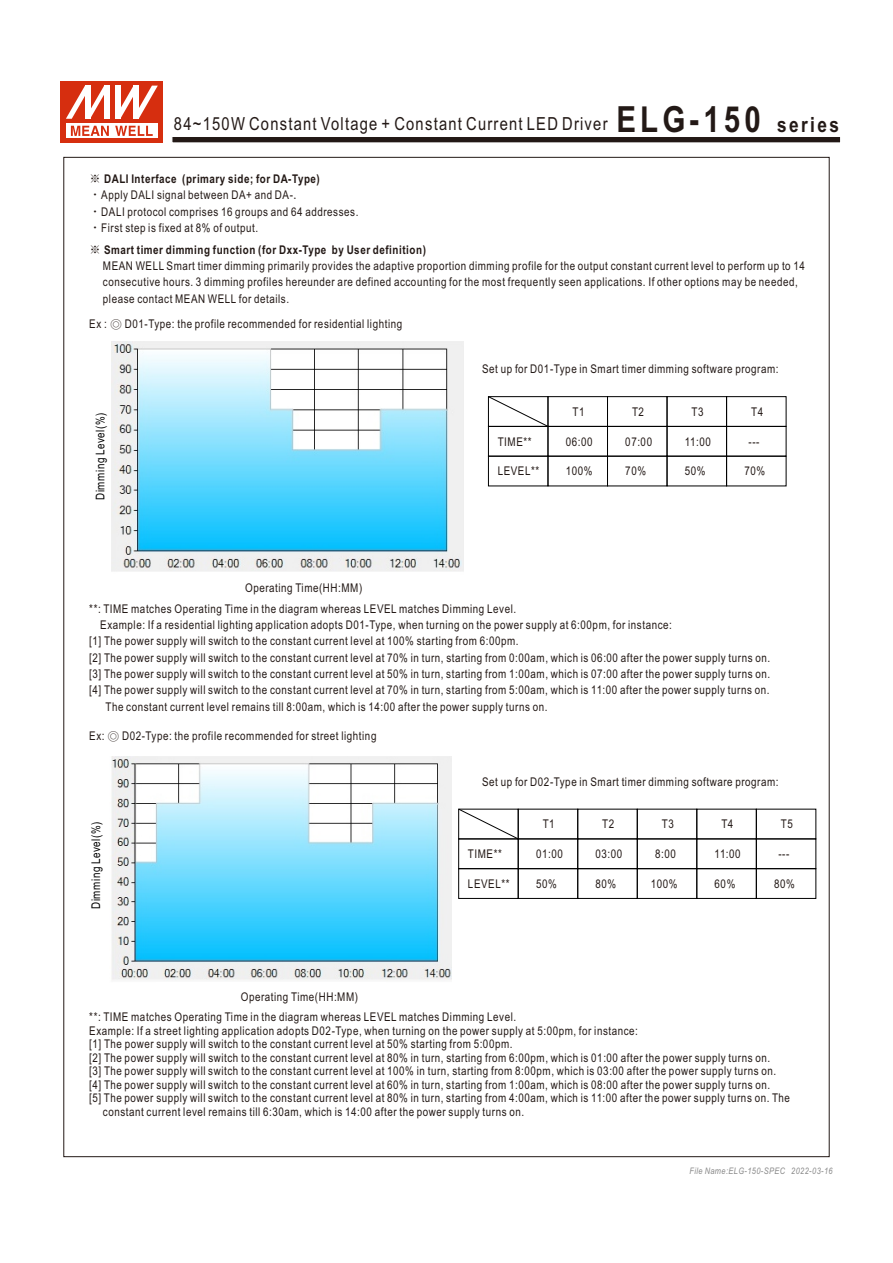
<style>
.page{position:relative;width:893px;height:1263px;background:#fff}
.page>*{position:absolute;margin:0;border:0;box-sizing:border-box;transform-origin:0 0}
.t1{font:18px "Arial Narrow";letter-spacing:.07em;color:#231916}
.t2{font:12px/16.4px "Arial Narrow";letter-spacing:.045em;color:#231916}
.t3{font:12px "Arial Narrow";letter-spacing:.045em;color:#000}
.t4{font:italic 9px "Arial Narrow";letter-spacing:.045em;color:#898989}
.s1{font-weight:700;font-size:36px}
.s2{font-weight:700;font-size:21px}
.s3{font-family:"S Jen Lei";font-weight:500}
.s4{font-weight:700}
.s5{font-family:"Sim Sun"}
.s6{font-family:"Ming Li U"}
</style>
<div class="page">
<div style="left:548px;top:396px;width:60px;height:31px;border:1px solid #000"></div>
<div style="left:607px;top:396px;width:60px;height:31px;border:1px solid #000"></div>
<div style="left:667px;top:396px;width:60px;height:31px;border:1px solid #000"></div>
<div style="left:726px;top:396px;width:60px;height:31px;border:1px solid #000"></div>
<div style="left:488px;top:426px;width:60px;height:31px;border:1px solid #000"></div>
<div style="left:548px;top:426px;width:60px;height:31px;border:1px solid #000"></div>
<div style="left:518px;top:838px;width:60px;height:31px;border:1px solid #000"></div>
<div style="left:607px;top:426px;width:60px;height:31px;border:1px solid #000"></div>
<div style="left:577px;top:838px;width:61px;height:31px;border:1px solid #000"></div>
<div style="left:667px;top:426px;width:60px;height:31px;border:1px solid #000"></div>
<div style="left:637px;top:838px;width:60px;height:31px;border:1px solid #000"></div>
<div style="left:726px;top:426px;width:60px;height:31px;border:1px solid #000"></div>
<div style="left:696px;top:838px;width:61px;height:31px;border:1px solid #000"></div>
<div style="left:756px;top:838px;width:60px;height:31px;border:1px solid #000"></div>
<div style="left:488px;top:456px;width:60px;height:30px;border:1px solid #000"></div>
<div style="left:458px;top:868px;width:61px;height:31px;border:1px solid #000"></div>
<div style="left:548px;top:456px;width:60px;height:30px;border:1px solid #000"></div>
<div style="left:518px;top:868px;width:60px;height:31px;border:1px solid #000"></div>
<div style="left:607px;top:456px;width:60px;height:30px;border:1px solid #000"></div>
<div style="left:577px;top:868px;width:61px;height:31px;border:1px solid #000"></div>
<div style="left:667px;top:456px;width:60px;height:30px;border:1px solid #000"></div>
<div style="left:637px;top:868px;width:60px;height:31px;border:1px solid #000"></div>
<div style="left:726px;top:456px;width:60px;height:30px;border:1px solid #000"></div>
<div style="left:696px;top:868px;width:61px;height:31px;border:1px solid #000"></div>
<div style="left:756px;top:868px;width:60px;height:31px;border:1px solid #000"></div>
<svg style="left:488px;top:396px;width:60px;height:31px"></svg>
<svg style="left:458px;top:808px;width:61px;height:31px"></svg>
<img style="left:112px;top:342px;width:351px;height:230px">
<img style="left:111px;top:756px;width:341px;height:225px">
<svg style="left:172px;top:137px;width:669px;height:6px;background:#3b3230"></svg>
<div style="left:61px;top:82px;width:102px;height:61px;background:#d62e0f"></div>
<div style="left:66px;top:123px;width:92px;height:15px;background:#fff"></div>
<svg style="left:115px;top:126px;width:38px;height:10px"></svg>
<svg style="left:71px;top:126px;width:38px;height:10px"></svg>
<svg style="left:66px;top:86px;width:43px;height:33px"></svg>
<svg style="left:115px;top:86px;width:43px;height:33px"></svg>
<h1 class="t1" style="left:174px;top:117px;width:666px">84~150W Constant Voltage + Constant Current LED Driver <span class="s1">ELG-150</span> <span class="s2">series</span></h1>
<p class="t2" style="left:89px;top:172px;width:271px"><span class="s3">※</span> <span class="s4">DALI Interface (primary side; for DA-Type) </span><span class="s3">‧</span>Apply DALI signal between DA+ and DA-<span class="s5">.<br></span><span class="s3">‧</span>DALI protocol comprises 16 groups and 64 addresses. <span class="s3">‧</span>First step is fixed at 8% of output.</p>
<p class="t2" style="left:103px;top:242px;width:704px;text-indent:-14px"><span class="s3">※</span> <span class="s4">Smart timer dimming function (for Dxx-Type by User definition)<br></span>MEAN WELL Smart timer dimming primarily provides the adaptive proportion dimming profile for the output constant current level to perform up to 14 consecutive hours. 3 dimming profiles hereunder are defined accounting for the most frequently seen applications. If other options may be needed, please contact MEAN WELL for details.</p>
<p class="t2" style="left:89px;top:316px;width:314px">Ex : <span class="s6">◎</span> D01-Type: the profile recommended for residential lighting</p>
<p class="t3" style="left:96px;top:500px;width:89px;rotate:-90deg">Dimming Level(%)</p>
<p class="t2" style="left:245px;top:581px;width:119px">Operating Time(HH:MM)</p>
<p class="t2" style="left:482px;top:362px;width:298px">Set up for D01-Type in Smart timer dimming software program:</p>
<p class="t2" style="left:498px;top:434px;width:35px">TIME**</p>
<p class="t2" style="left:498px;top:464px;width:43px">LEVEL**</p>
<p class="t2" style="left:572px;top:405px;width:14px">T1</p>
<p class="t2" style="left:566px;top:434px;width:28px">06:00</p>
<p class="t2" style="left:632px;top:405px;width:14px">T2</p>
<p class="t2" style="left:625px;top:434px;width:28px">07:00</p>
<p class="t2" style="left:566px;top:464px;width:28px">100%</p>
<p class="t2" style="left:625px;top:464px;width:22px">70%</p>
<p class="t2" style="left:692px;top:405px;width:14px">T3</p>
<p class="t2" style="left:685px;top:434px;width:28px">11:00</p>
<p class="t2" style="left:685px;top:464px;width:22px">50%</p>
<p class="t2" style="left:751px;top:405px;width:14px">T4</p>
<p class="t2" style="left:749px;top:434px;width:12px">---</p>
<p class="t2" style="left:744px;top:464px;width:22px">70%</p>
<p class="t2" style="left:89px;top:601px;width:428px">**: TIME matches Operating Time in the diagram whereas LEVEL matches Dimming Level.</p>
<p class="t2" style="left:100px;top:618px;width:573px">Example: If a residential lighting application adopts D01-Type, when turning on the power supply at 6:00pm, for instance:</p>
<p class="t2" style="left:89px;top:634px;width:431px">[1] The power supply will switch to the constant current level at 100% starting from 6:00pm.</p>
<p class="t2" style="left:89px;top:650px;width:682px">[2] The power supply will switch to the constant current level at 70% in turn, starting from 0:00am, which is 06:00 after the power supply turns on.</p>
<p class="t2" style="left:89px;top:667px;width:682px">[3] The power supply will switch to the constant current level at 50% in turn, starting from 1:00am, which is 07:00 after the power supply turns on.</p>
<p class="t2" style="left:89px;top:683px;width:682px">[4] The power supply will switch to the constant current level at 70% in turn, starting from 5:00am, which is 11:00 after the power supply turns on.</p>
<p class="t2" style="left:106px;top:699px;width:443px">The constant current level remains till 8:00am, which is 14:00 after the power supply turns on.</p>
<p class="t2" style="left:89px;top:729px;width:289px">Ex: <span class="s6">◎</span> D02-Type: the profile recommended for street lighting</p>
<p class="t3" style="left:92px;top:909px;width:89px;rotate:-90deg">Dimming Level(%)</p>
<p class="t2" style="left:241px;top:990px;width:119px">Operating Time(HH:MM)</p>
<p class="t2" style="left:482px;top:774px;width:298px">Set up for D02-Type in Smart timer dimming software program:</p>
<p class="t2" style="left:468px;top:847px;width:35px">TIME**</p>
<p class="t2" style="left:468px;top:876px;width:43px">LEVEL**</p>
<p class="t2" style="left:543px;top:817px;width:14px">T1</p>
<p class="t2" style="left:536px;top:847px;width:28px">01:00</p>
<p class="t2" style="left:602px;top:817px;width:14px">T2</p>
<p class="t2" style="left:596px;top:847px;width:28px">03:00</p>
<p class="t2" style="left:536px;top:876px;width:22px">50%</p>
<p class="t2" style="left:596px;top:876px;width:22px">80%</p>
<p class="t2" style="left:662px;top:817px;width:14px">T3</p>
<p class="t2" style="left:721px;top:817px;width:14px">T4</p>
<p class="t2" style="left:781px;top:817px;width:14px">T5</p>
<p class="t2" style="left:655px;top:847px;width:22px">8:00</p>
<p class="t2" style="left:715px;top:847px;width:28px">11:00</p>
<p class="t2" style="left:778px;top:847px;width:12px">---</p>
<p class="t2" style="left:651px;top:876px;width:28px">100%</p>
<p class="t2" style="left:715px;top:876px;width:22px">60%</p>
<p class="t2" style="left:774px;top:876px;width:22px">80%</p>
<p class="t2" style="left:89px;top:1010px;width:428px">**: TIME matches Operating Time in the diagram whereas LEVEL matches Dimming Level.</p>
<p class="t2" style="left:89px;top:1023px;width:550px">Example: If a street lighting application adopts D02-Type, when turning on the power supply at 5:00pm, for instance:</p>
<p class="t2" style="left:89px;top:1037px;width:425px">[1] The power supply will switch to the constant current level at 50% starting from 5:00pm.</p>
<p class="t2" style="left:89px;top:1050px;width:682px">[2] The power supply will switch to the constant current level at 80% in turn, starting from 6:00pm, which is 01:00 after the power supply turns on.</p>
<p class="t2" style="left:89px;top:1064px;width:688px">[3] The power supply will switch to the constant current level at 100% in turn, starting from 8:00pm, which is 03:00 after the power supply turns on.</p>
<p class="t2" style="left:89px;top:1077px;width:682px">[4] The power supply will switch to the constant current level at 60% in turn, starting from 1:00am, which is 08:00 after the power supply turns on.</p>
<p class="t2" style="left:89px;top:1091px;width:702px">[5] The power supply will switch to the constant current level at 80% in turn, starting from 4:00am, which is 11:00 after the power supply turns on. The</p>
<p class="t2" style="left:103px;top:1105px;width:423px">constant current level remains till 6:30am, which is 14:00 after the power supply turns on.</p>
<p class="t4" style="left:689px;top:1167px;width:145px">File Name:ELG-150-SPEC 2022-03-16</p>
</div>
